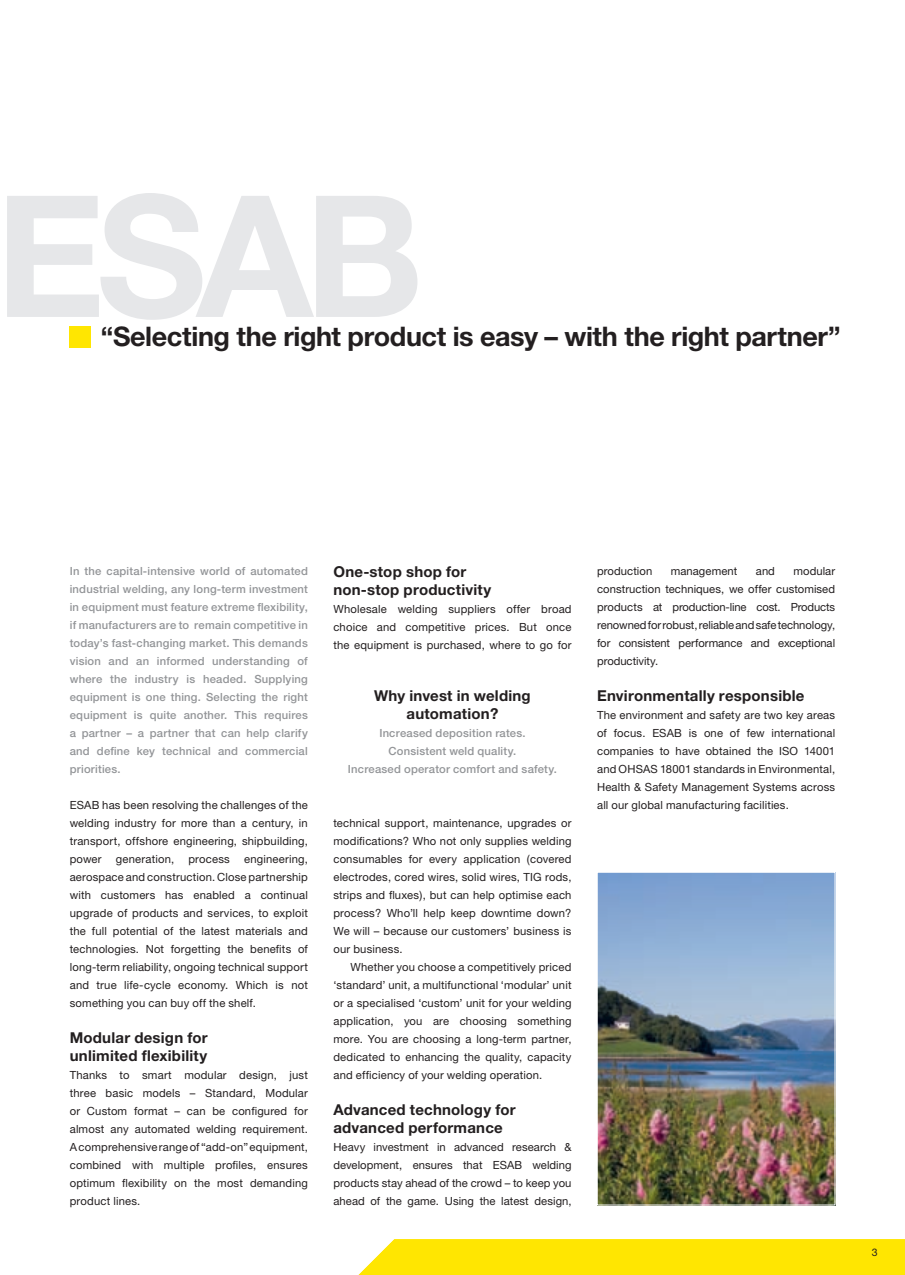
<style>
.page{position:relative;width:905px;height:1275px;background:#fff}
.page>*{position:absolute;margin:0;border:0;box-sizing:border-box;transform-origin:0 0}
.t1{font:700 169.5px "Helvetica Neue";color:#e6e7e9}
.t2{font:700 27px "Helvetica Neue";letter-spacing:-.015em;color:#231f20}
.t3{font:700 15px/18px "Helvetica Neue";letter-spacing:.015em;color:#231f20}
.t4{font:11.25px/18px "Helvetica Neue";letter-spacing:.015em;color:#231f20;text-align:justify}
.t5{font:500 11.25px/18px "Helvetica Neue";letter-spacing:.02em;color:#939598;text-align:justify}
.t6{font:10.5px "Helvetica Neue";color:#231f20}
</style>
<div class="page">
<div style="left:70px;top:326px;width:21px;height:21px;background:#ffe601"></div>
<img style="left:599px;top:874px;width:234px;height:329px">
<div style="left:597px;top:872px;width:238px;height:333px;border:1px solid #fff"></div>
<div style="left:358px;top:1239px;width:547px;height:36px;background:#ffe601"></div>
<h1 class="t1" style="left:-5px;top:152px;width:430px">ESAB</h1>
<h2 class="t2" style="left:101px;top:320px;width:741px">“Selecting the right product is easy – with the right partner”</h2>
<p class="t5" style="left:70px;top:562px;width:240px">In the capital-intensive world of automated industrial welding, any long-term investment in equipment must feature extreme flexibility, if manufacturers are to remain competitive in today’s fast-changing market. This demands vision and an informed understanding of where the industry is headed. Supplying equipment is one thing. Selecting the right equipment is quite another. This requires a partner – a partner that can help clarify and define key technical and commercial priorities.</p>
<p class="t4" style="left:70px;top:796px;width:240px">ESAB has been resolving the challenges of the welding industry for more than a century, in transport, offshore engineering, shipbuilding, power</p>
<p class="t4" style="left:70px;top:850px;width:240px;text-indent:174px">engineering, aerospace and construction. Close partnership with customers has enabled a continual upgrade of products and services, to exploit the full potential of the latest materials and technologies. Not forgetting the benefits of long-term reliability, ongoing technical support and true life-cycle economy. Which is not something you can buy off the shelf.</p>
<h3 class="t3" style="left:70px;top:1028px;width:139px">Modular design for unlimited flexibility</h3>
<p class="t4" style="left:70px;top:1066px;width:240px">Thanks to smart modular design, just three basic models – Standard, Modular or Custom format – can be configured for almost any automated welding requirement.<br>A comprehensive range of “add-on” equipment, combined with multiple profiles, ensures optimum flexibility on the most demanding product lines.</p>
<p class="t4" style="left:116px;top:850px;width:60px">generation,</p>
<p class="t4" style="left:188px;top:850px;width:43px">process</p>
<h3 class="t3" style="left:333px;top:563px;width:159px">One-stop shop for non-stop productivity</h3>
<p class="t4" style="left:333px;top:600px;width:240px">Wholesale welding suppliers offer broad choice and competitive prices. But once the equipment is purchased, where to go for</p>
<h3 class="t3" style="left:374px;top:686px;width:158px;text-align:center">Why invest in welding automation?</h3>
<p class="t5" style="left:348px;top:724px;width:211px;text-align:center">Increased deposition rates.<br>Consistent weld quality.<br>Increased operator comfort and safety.</p>
<p class="t4" style="left:333px;top:813px;width:240px">technical support, maintenance, upgrades or modifications? Who not only supplies welding consumables for every application (covered electrodes, cored wires, solid wires, TIG rods, strips and fluxes), but can help optimise each process? Who’ll help keep downtime down?<br>We will – because our customers’ business is our business.</p>
<p class="t4" style="left:333px;top:957px;width:240px;text-indent:17px">Whether you choose a competitively priced ‘standard’ unit, a multifunctional ‘modular’ unit or a specialised ‘custom’ unit for your welding application, you are choosing something more. You are choosing a long-term partner, dedicated to enhancing the quality, capacity and efficiency of your welding operation.</p>
<h3 class="t3" style="left:333px;top:1100px;width:184px">Advanced technology for advanced performance</h3>
<p class="t4" style="left:333px;top:1137px;width:240px">Heavy investment in advanced research &amp; development, ensures that ESAB welding products stay ahead of the crowd – to keep you ahead of the game. Using the latest design,</p>
<p class="t4" style="left:597px;top:562px;width:240px;text-indent:196px">modular construction techniques, we offer customised products at production-line cost. Products renowned for robust, reliable and safe technology, for consistent performance and exceptional productivity.</p>
<h3 class="t3" style="left:597px;top:686px;width:209px">Environmentally responsible</h3>
<p class="t4" style="left:597px;top:706px;width:240px">The environment and safety are two key areas of focus. ESAB is one of few international companies to have obtained the ISO 14001 and OHSAS 18001 standards in Environmental, Health &amp; Safety M anagement Systems across all our global manufacturing facilities.</p>
<p class="t4" style="left:597px;top:562px;width:57px">production</p>
<p class="t4" style="left:671px;top:562px;width:68px">management</p>
<p class="t4" style="left:756px;top:562px;width:21px">and</p>
<p class="t6" style="left:872px;top:1246px;width:7px">3</p>
</div>
